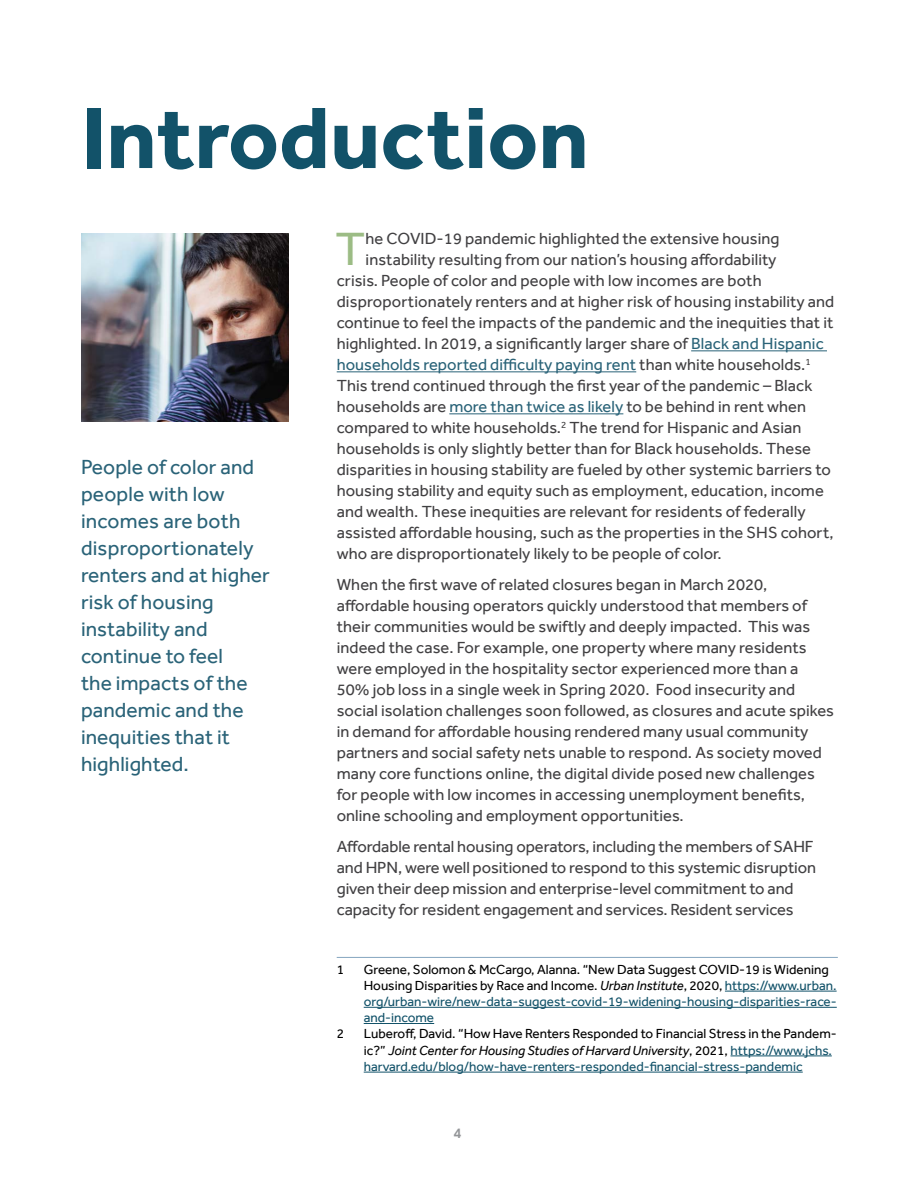
<style>
.page{position:relative;width:918px;height:1188px;background:#fff}
.page>*{position:absolute;margin:0;border:0;box-sizing:border-box;transform-origin:0 0}
.t1{font:700 90px "Effra";color:#125269}
.t2{font:48px "Effra";color:#9cbc85}
.t3{font:21px/27px "Effra";letter-spacing:.005em;color:#2a6378}
.t4{font:16.5px/21px "Effra";letter-spacing:.005em;color:#414042}
.t5{font:16.5px "Effra";letter-spacing:.005em;color:#2a6378}
.t6{font:500 15px "Effra";color:#939598}
.t7{font:13.5px/16.2px "Effra";color:#000}
.t8{font:13.5px/16.2px "Effra";color:#125269}
.s1{color:#2a6378}
.s2{color:#414042}
.s3{font-style:italic}
.s4{color:#125269}
.s5{color:#000}
.s6{font-style:italic;color:#000}
</style>
<div class="page">
<hr style="left:691px;top:350px;width:136px;height:1px;background:#2a6378">
<hr style="left:337px;top:371px;width:299px;height:1px;background:#2a6378">
<hr style="left:449px;top:413px;width:174px;height:1px;background:#2a6378">
<hr style="left:337px;top:957px;width:501px;height:1px;background:#85a6bf">
<hr style="left:725px;top:991px;width:112px;height:1px;background:#125269">
<hr style="left:364px;top:1007px;width:473px;height:1px;background:#125269">
<hr style="left:364px;top:1023px;width:70px;height:1px;background:#125269">
<hr style="left:731px;top:1056px;width:101px;height:1px;background:#125269">
<hr style="left:364px;top:1072px;width:439px;height:1px;background:#125269">
<img style="left:81px;top:233px;width:207px;height:188px">
<h1 class="t1" style="left:81px;top:84px;width:509px">Introduction</h1>
<p class="t3" style="left:81px;top:453px;width:190px">People of color and people with low incomes are both disproportionately renters and at higher risk of housing instability and continue to feel<br>the impacts of the pandemic and the inequities that it highlighted.</p>
<h2 class="t2" style="left:336px;top:221px;width:31px">T</h2>
<p class="t4" style="left:366px;top:228px;width:416px">he COVID-19 pandemic highlighted the extensive housing</p>
<p class="t4" style="left:366px;top:249px;width:412px">instability resulting from our nation’s housing affordability</p>
<p class="t4" style="left:337px;top:270px;width:427px">crisis. People of color and people with low incomes are both</p>
<p class="t4" style="left:337px;top:291px;width:499px">disproportionately renters and at higher risk of housing instability and</p>
<p class="t4" style="left:337px;top:312px;width:498px">continue to feel the impacts of the pandemic and the inequities that it</p>
<p class="t4" style="left:337px;top:333px;width:489px">highlighted. In 2019, a significantly larger share of <span class="s1">Black and Hispanic</span></p>
<p class="t5" style="left:337px;top:355px;width:475px">households reported difficulty paying rent <span class="s2">than white households.</span><sup>1</sup></p>
<p class="t4" style="left:337px;top:375px;width:477px">This trend continued through the first year of the pandemic – Black</p>
<p class="t4" style="left:337px;top:396px;width:471px">households are <span class="s1">more than twice as likely</span> to be behind in rent when</p>
<p class="t4" style="left:337px;top:417px;width:466px">compared to white households.<sup>2</sup> The trend for Hispanic and Asian</p>
<p class="t4" style="left:337px;top:438px;width:476px">households is only slightly better than for Black households. These</p>
<p class="t4" style="left:337px;top:459px;width:496px">disparities in housing stability are fueled by other systemic barriers to</p>
<p class="t4" style="left:337px;top:480px;width:489px">housing stability and equity such as employment, education, income</p>
<p class="t4" style="left:337px;top:501px;width:470px">and wealth. These inequities are relevant for residents of federally</p>
<p class="t4" style="left:337px;top:522px;width:498px">assisted affordable housing, such as the properties in the SHS cohort,</p>
<p class="t4" style="left:337px;top:543px;width:386px">who are disproportionately likely to be people of color.</p>
<p class="t4" style="left:337px;top:574px;width:499px">When the first wave of related closures began in March 2020, affordable housing operators quickly understood that members of their communities would be swiftly and deeply impacted. This was indeed the case. For example, one property where many residents were employed in the hospitality sector experienced more than a 50% job loss in a single week in Spring 2020. Food insecurity and social isolation challenges soon followed, as closures and acute spikes in demand for affordable housing rendered many usual community partners and social safety nets unable to respond. As society moved many core functions online, the digital divide posed new challenges for people with low incomes in accessing unemployment benefits, online schooling and employment opportunities.</p>
<p class="t4" style="left:337px;top:836px;width:481px">Affordable rental housing operators, including the members of SAHF and HPN, were well positioned to respond to this systemic disruption given their deep mission and enterprise-level commitment to and capacity for resident engagement and services. Resident services</p>
<p class="t7" style="left:337px;top:961px;width:9px">1</p>
<p class="t7" style="left:364px;top:961px;width:475px">Greene, Solomon &amp; McCargo, Alanna. “New Data Suggest COVID-19 is Widening Housing Disparities by Race and Income. <span class="s3">Urban Institute</span>, 2020, <span class="s4">https://www.urban. org/urban-wire/new-data-suggest-covid-19-widening-housing-disparities-race&shy;and-income</span></p>
<p class="t7" style="left:337px;top:1026px;width:9px">2</p>
<p class="t8" style="left:364px;top:1026px;width:475px"><span class="s5">Luberoff, David. “How Have Renters Responded to Financial Stress in the Pandem&shy;ic?”</span> <span class="s6">Joint Center for Housing Studies of Harvard University</span><span class="s5">, 2021,</span> https://www.jchs. harvard.edu/blog/how-have-renters-responded-financial-stress-pandemic</p>
<p class="t6" style="left:453px;top:1124px;width:10px">4</p>
</div>
